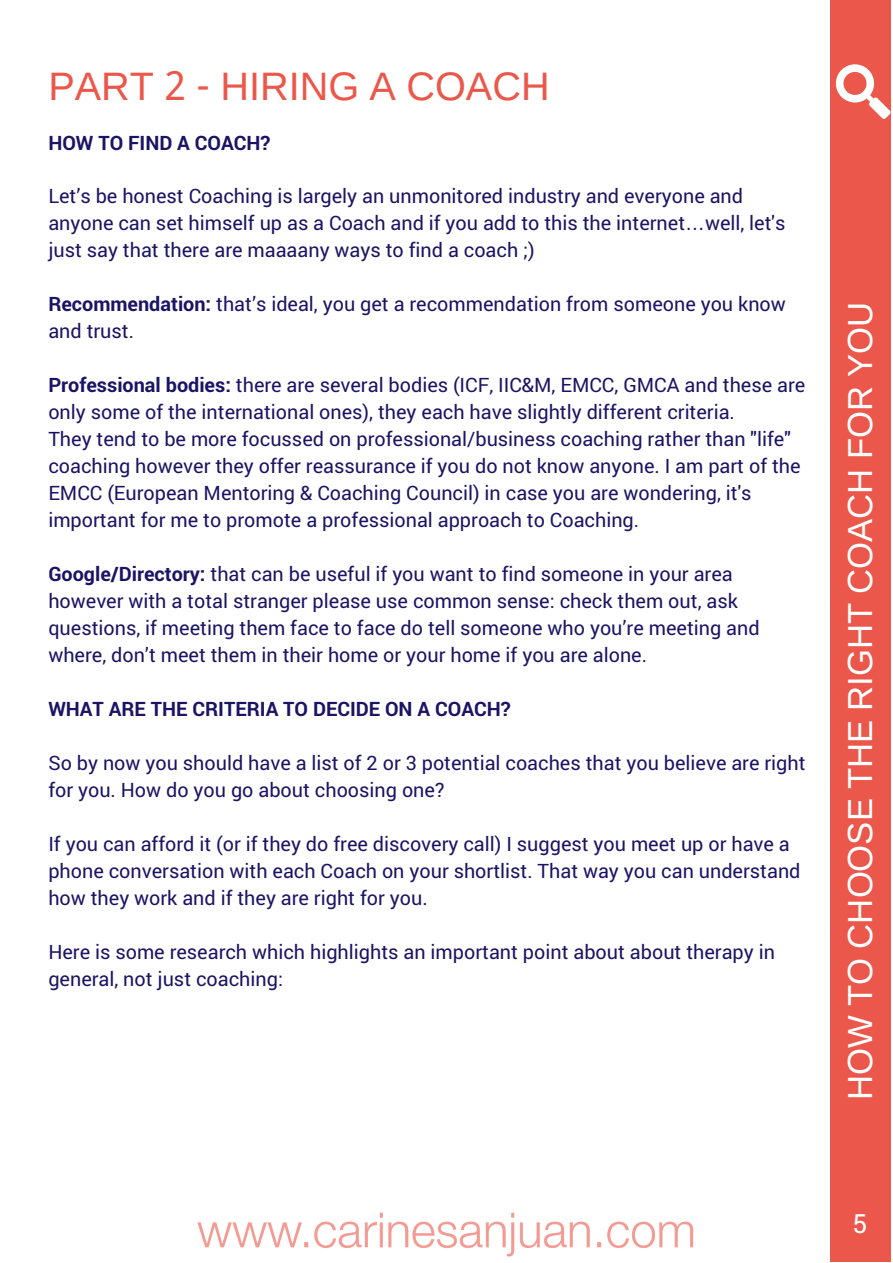
<style>
.page{position:relative;width:893px;height:1263px;background:#fff}
.page>*{position:absolute;margin:0;border:0;box-sizing:border-box;transform-origin:0 0}
.t1{font:39.6px "Liberation Sans";color:#eb584b}
.t2{font:34.65px "Liberation Sans";color:#fff}
.t3{font:26.4px "Roboto";color:#fff}
.t4{font:19.8px/27px "Roboto";color:#1b1464}
.t5{font:700 19.8px "Roboto";color:#1b1464}
.s1{font-family:"Noto Sans Devanagari"}
.s2{font-family:"Liberation Sans"}
.s3{font-weight:700}
</style>
<div class="page">
<div style="left:830px;top:0;width:60px;height:1262px;background:#eb584b"></div>
<img style="left:198px;top:1212px;width:496px;height:45px">
<svg style="left:835px;top:64px;width:55px;height:55px"></svg>
<h1 class="t1" style="left:48px;top:64px;width:503px">PART <span class="s1">2 -</span> HIRING A COACH</h1>
<p class="t5" style="left:48px;top:129px;width:223px">HOW TO FIND A COACH?</p>
<p class="t4" style="left:48px;top:182px;width:738px">Let’s be honest Coaching is largely an unmonitored industry and everyone and anyone can set himself up as a Coach and if you add to this the internet<span class="s2">…</span>well, let's just say that there are maaaany ways to find a coach ;)</p>
<p class="t4" style="left:48px;top:290px;width:739px"><span class="s3">Recommendation:</span> that’s ideal, you get a recommendation from someone you know and trust.</p>
<p class="t4" style="left:48px;top:371px;width:758px"><span class="s3">Professional bodies:</span> there are several bodies (ICF, IIC&amp;M, EMCC, GMCA and these are only some of the international ones), they each have slightly different criteria.<br>They tend to be more focussed on professional/business coaching rather than "life" coaching however they offer reassurance if you do not know anyone. I am part of the EMCC (European Mentoring &amp; Coaching Council) in case you are wondering, it's important for me to promote a professional approach to Coaching.</p>
<p class="t4" style="left:48px;top:560px;width:712px"><span class="s3">Google/Directory:</span> that can be useful if you want to find someone in your area however with a total stranger please use common sense: check them out, ask questions, if meeting them face to face do tell someone who you’re meeting and where, don’t meet them in their home or your home if you are alone.</p>
<p class="t5" style="left:48px;top:695px;width:464px">WHAT ARE THE CRITERIA TO DECIDE ON A COACH?</p>
<p class="t4" style="left:48px;top:749px;width:758px">So by now you should have a list of 2 or 3 potential coaches that you believe are right for you. How do you go about choosing one?</p>
<p class="t4" style="left:48px;top:830px;width:753px">If you can afford it (or if they do free discovery call) I suggest you meet up or have a phone conversation with each Coach on your shortlist. That way you can understand how they work and if they are right for you.</p>
<p class="t4" style="left:48px;top:938px;width:728px">Here is some research which highlights an important point about about therapy in general, not just coaching:</p>
<h2 class="t2" style="left:840px;top:1100px;width:799px;rotate:-90deg">HOW TO CHOOSE THE RIGHT COACH FOR YOU</h2>
<h3 class="t3" style="left:852px;top:1205px;width:16px">5</h3>
</div>
